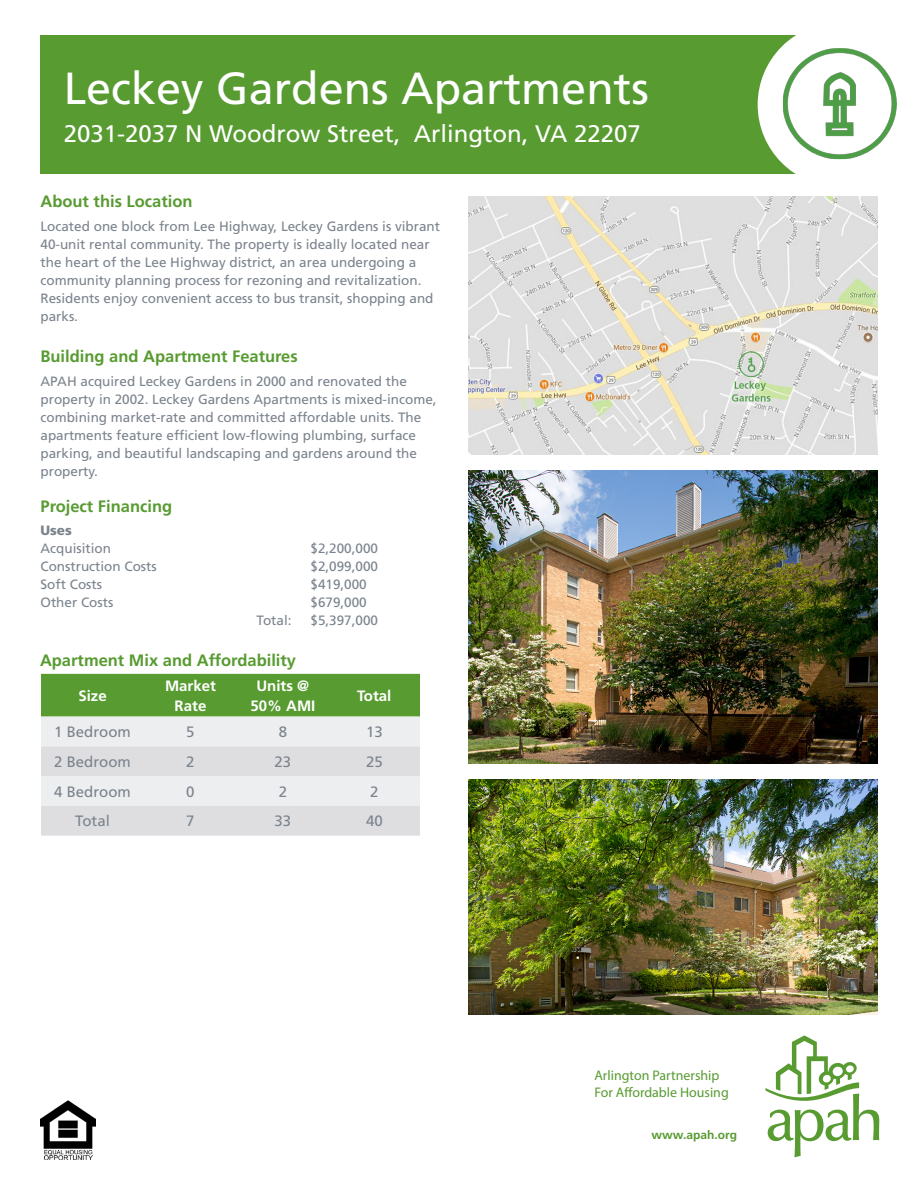
<style>
.page{position:relative;width:918px;height:1188px;background:#fff}
.page>*{position:absolute;margin:0;border:0;box-sizing:border-box;transform-origin:0 0}
.t1{font:45px "Frutiger LT Std";color:#fff}
.t2{font:24px "Frutiger LT Std";color:#fff}
.t3{font:700 16.5px "Frutiger LT Std";color:#589b31}
.t4{font:15px "Frutiger LT Std";color:#7b838d}
.t5{font:700 15px/19.5px "Frutiger LT Std";color:#fff;text-align:center}
.t6{font:13.95px/16.6px "Myriad Pro";color:#589b31}
.t7{font:13.5px/18px "Frutiger LT Std";color:#7b838d}
.t8{font:900 13.5px "Frutiger LT Std";color:#7b838d}
.t9{font:700 12px "Frutiger LT Std";color:#589b31}
</style>
<div class="page">
<div style="left:40px;top:35px;width:829px;height:139px;background:#589b31"></div>
<svg style="left:758px;top:35px;width:139px;height:139px"></svg>
<img style="left:783px;top:48px;width:113px;height:112px">
<svg style="left:41px;top:674px;width:379px;height:162px;background:#c0d2b8"></svg>
<svg style="left:766px;top:1035px;width:113px;height:122px"></svg>
<img style="left:468px;top:470px;width:410px;height:293px">
<img style="left:468px;top:196px;width:410px;height:259px">
<img style="left:40px;top:1100px;width:56px;height:59px">
<img style="left:468px;top:780px;width:410px;height:235px">
<p class="t1" style="left:64px;top:62px;width:587px">Leckey Gardens Apartments</p>
<p class="t2" style="left:64px;top:119px;width:579px">2031-2037 N Woodrow Street, Arlington, VA 22207</p>
<p class="t3" style="left:40px;top:192px;width:154px">About this Location</p>
<p class="t7" style="left:40px;top:217px;width:401px">Located one block from Lee Highway, Leckey Gardens is vibrant 40-unit rental community. The property is ideally located near the heart of the Lee Highway district, an area undergoing a community planning process for rezoning and revitalization.<br>Residents enjoy convenient access to bus transit, shopping and parks.</p>
<p class="t3" style="left:40px;top:347px;width:259px">Building and Apartment Features</p>
<p class="t7" style="left:40px;top:372px;width:398px">APAH acquired Leckey Gardens in 2000 and renovated the property in 2002. Leckey Gardens Apartments is mixed-income, combining market-rate and committed affordable units. The apartments feature efficient low-flowing plumbing, surface parking, and beautiful landscaping and gardens around the property.</p>
<p class="t3" style="left:40px;top:496px;width:133px">Project Financing</p>
<p class="t8" style="left:40px;top:522px;width:33px">Uses</p>
<p class="t7" style="left:40px;top:539px;width:72px">Acquisition</p>
<p class="t7" style="left:310px;top:539px;width:69px">$2,200,000</p>
<p class="t7" style="left:40px;top:557px;width:118px">Construction Costs</p>
<p class="t7" style="left:310px;top:557px;width:69px">$2,099,000</p>
<p class="t7" style="left:40px;top:575px;width:63px">Soft Costs</p>
<p class="t7" style="left:310px;top:575px;width:58px">$419,000</p>
<p class="t7" style="left:40px;top:593px;width:74px">Other Costs</p>
<p class="t7" style="left:311px;top:593px;width:58px">$679,000</p>
<p class="t7" style="left:256px;top:611px;width:37px">Total:</p>
<p class="t7" style="left:310px;top:611px;width:69px">$5,397,000</p>
<p class="t3" style="left:40px;top:651px;width:258px">Apartment Mix and Affordability</p>
<p class="t5" style="left:78px;top:686px;width:30px">Size</p>
<p class="t5" style="left:165px;top:676px;width:52px">Market<br>Rate</p>
<p class="t5" style="left:250px;top:676px;width:67px">Units @<br>50% AMI</p>
<p class="t5" style="left:357px;top:686px;width:36px">Total</p>
<p class="t4" style="left:54px;top:723px;width:78px">1 Bedroom</p>
<p class="t4" style="left:186px;top:723px;width:10px">5</p>
<p class="t4" style="left:279px;top:723px;width:10px">8</p>
<p class="t4" style="left:366px;top:723px;width:18px">13</p>
<p class="t4" style="left:54px;top:753px;width:78px">2 Bedroom</p>
<p class="t4" style="left:186px;top:753px;width:10px">2</p>
<p class="t4" style="left:274px;top:753px;width:18px">23</p>
<p class="t4" style="left:366px;top:753px;width:18px">25</p>
<p class="t4" style="left:54px;top:783px;width:78px">4 Bedroom</p>
<p class="t4" style="left:186px;top:783px;width:10px">0</p>
<p class="t4" style="left:279px;top:783px;width:10px">2</p>
<p class="t4" style="left:370px;top:783px;width:10px">2</p>
<p class="t4" style="left:75px;top:812px;width:36px">Total</p>
<p class="t4" style="left:186px;top:812px;width:10px">7</p>
<p class="t4" style="left:274px;top:812px;width:18px">33</p>
<p class="t4" style="left:366px;top:812px;width:18px">40</p>
<p class="t6" style="left:594px;top:1067px;width:136px">Arlington Partnership<br>For Affordable Housing</p>
<p class="t9" style="left:652px;top:1128px;width:87px">www.apah.org</p>
</div>
